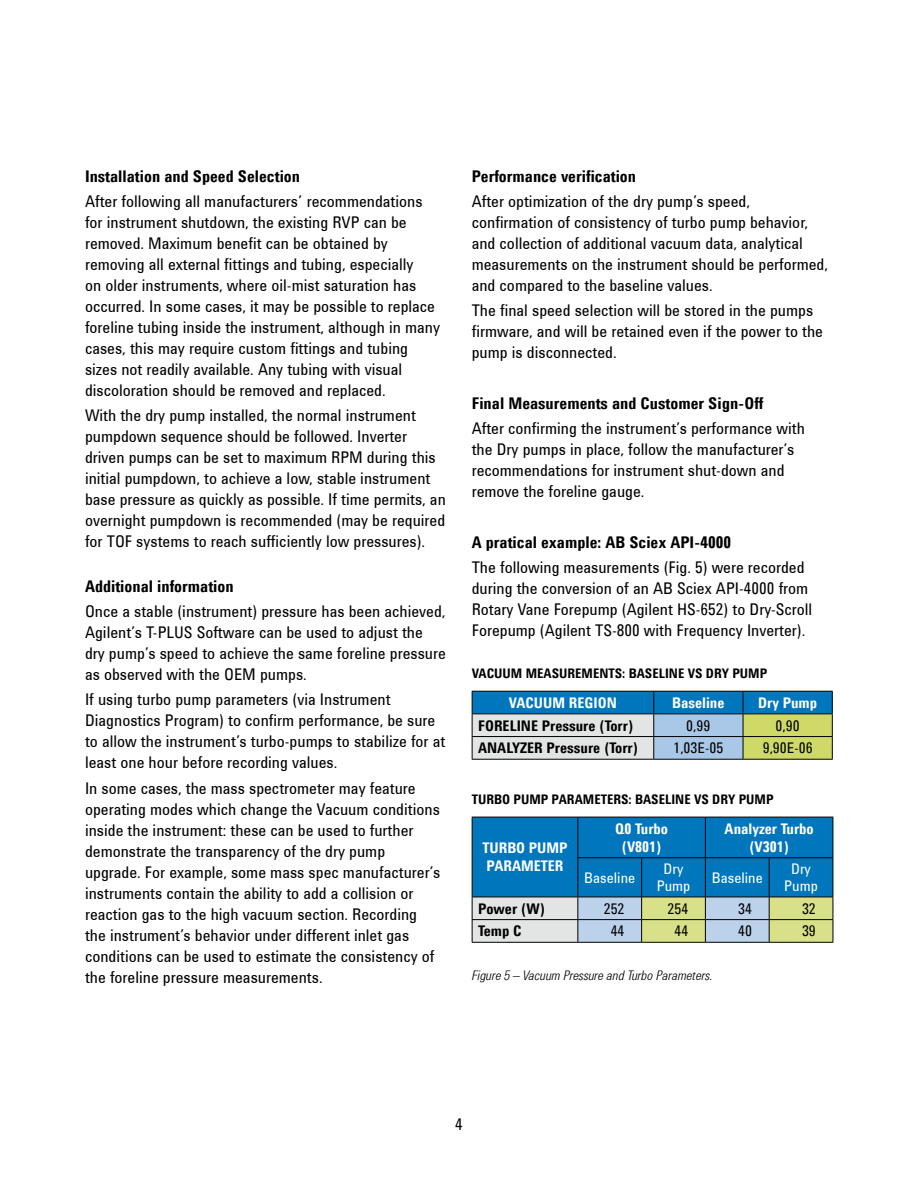
<style>
.page{position:relative;width:918px;height:1188px;background:#fff}
.page>*{position:absolute;margin:0;border:0;box-sizing:border-box;transform-origin:0 0}
.Testo{font:16.5px/21px "Agilent Cond TT";color:#000}
.Testo-2{font:700 16.5px "Agilent Cond TT";color:#000}
.Testo_tab_bianco{font:700 15px/18px "Agilent Cond TT";color:#fff}
.Testo_tab_neretto{font:700 15px "Agilent Cond TT";color:#000}
.testo_tab{font:15px "Agilent Cond TT";color:#000}
.Testo_tab_bianco-2{font:15px/16.5px "Agilent Cond TT";color:#fff;text-align:center}
.Testo-3{font:700 13.5px "Agilent Cond TT";color:#000}
.dida{font:italic 300 13.5px "Agilent Cond TT";color:#000}
</style>
<div class="page">
<svg style="left:472px;top:817px;width:362px;height:125px;background:#4794b8"></svg>
<hr style="left:472px;top:942px;width:106px;height:1px;background:#000">
<hr style="left:578px;top:942px;width:64px;height:1px;background:#000">
<hr style="left:642px;top:942px;width:63px;height:1px;background:#000">
<hr style="left:705px;top:942px;width:64px;height:1px;background:#000">
<hr style="left:769px;top:942px;width:64px;height:1px;background:#000">
<svg style="left:472px;top:691px;width:361px;height:68px;background:#83afb8"></svg>
<hr style="left:472px;top:759px;width:182px;height:1px;background:#000">
<hr style="left:654px;top:759px;width:89px;height:1px;background:#000">
<hr style="left:743px;top:759px;width:90px;height:1px;background:#000">
<p class="Testo-2" style="left:85px;top:164px;width:217px">Installation and Speed Selection</p>
<p class="Testo" style="left:85px;top:190px;width:357px">After following all manufacturers’ recommendations for instrument shutdown, the existing RVP can be removed. Maximum benefit can be obtained by removing all external fittings and tubing, especially<br>on older instruments, where oil-mist saturation has occurred. In some cases, it may be possible to replace foreline tubing inside the instrument, although in many cases, this may require custom fittings and tubing sizes not readily available. Any tubing with visual discoloration should be removed and replaced.</p>
<p class="Testo" style="left:85px;top:404px;width:362px">With the dry pump installed, the normal instrument pumpdown sequence should be followed. Inverter driven pumps can be set to maximum RPM during this initial pumpdown, to achieve a low, stable instrument base pressure as quickly as possible. If time permits, an overnight pumpdown is recommended (may be required for TOF systems to reach sufficiently low pressures).</p>
<p class="Testo-2" style="left:85px;top:574px;width:150px">Additional information</p>
<p class="Testo" style="left:85px;top:600px;width:362px">Once a stable (instrument) pressure has been achieved, Agilent’s T-PLUS Software can be used to adjust the dry pump’s speed to achieve the same foreline pressure as observed with the OEM pumps.</p>
<p class="Testo" style="left:85px;top:689px;width:362px">If using turbo pump parameters (via Instrument Diagnostics Program) to confirm performance, be sure to allow the instrument’s turbo-pumps to stabilize for at least one hour before recording values.</p>
<p class="Testo" style="left:85px;top:777px;width:357px">In some cases, the mass spectrometer may feature operating modes which change the Vacuum conditions inside the instrument: these can be used to further demonstrate the transparency of the dry pump upgrade. For example, some mass spec manufacturer’s instruments contain the ability to add a collision or reaction gas to the high vacuum section. Recording the instrument’s behavior under different inlet gas conditions can be used to estimate the consistency of the foreline pressure measurements.</p>
<p class="Testo-2" style="left:472px;top:164px;width:166px">Performance verification</p>
<p class="Testo" style="left:472px;top:190px;width:358px">After optimization of the dry pump’s speed, confirmation of consistency of turbo pump behavior, and collection of additional vacuum data, analytical measurements on the instrument should be performed, and compared to the baseline values.</p>
<p class="Testo" style="left:472px;top:299px;width:353px">The final speed selection will be stored in the pumps firmware, and will be retained even if the power to the pump is disconnected.</p>
<p class="Testo-2" style="left:472px;top:391px;width:293px">Final Measurements and Customer Sign-Off</p>
<p class="Testo" style="left:472px;top:417px;width:335px">After confirming the instrument’s performance with the Dry pumps in place, follow the manufacturer’s recommendations for instrument shut-down and remove the foreline gauge.</p>
<p class="Testo-2" style="left:472px;top:529px;width:261px">A pratical example: AB Sciex API-4000</p>
<p class="Testo" style="left:472px;top:556px;width:342px">The following measurements (Fig. 5) were recorded during the conversion of an AB Sciex API-4000 from Rotary Vane Forepump (Agilent HS-652) to Dry-Scroll Forepump (Agilent TS-800 with Frequency Inverter).</p>
<p class="Testo-3" style="left:472px;top:663px;width:297px">VACUUM MEASUREMENTS: BASELINE VS DRY PUMP</p>
<p class="Testo_tab_bianco" style="left:509px;top:693px;width:109px">VACUUM REGION</p>
<p class="Testo_tab_bianco" style="left:672px;top:693px;width:54px">Baseline</p>
<p class="Testo_tab_bianco" style="left:758px;top:693px;width:60px">Dry Pump</p>
<p class="Testo_tab_neretto" style="left:478px;top:714px;width:157px">FORELINE Pressure (Torr)</p>
<p class="testo_tab" style="left:686px;top:714px;width:26px">0,99</p>
<p class="testo_tab" style="left:776px;top:714px;width:26px">0,90</p>
<p class="Testo_tab_neretto" style="left:478px;top:737px;width:162px">ANALYZER Pressure (Torr)</p>
<p class="testo_tab" style="left:673px;top:737px;width:51px">1,03E-05</p>
<p class="testo_tab" style="left:763px;top:737px;width:51px">9,90E-06</p>
<p class="Testo-3" style="left:472px;top:789px;width:303px">TURBO PUMP PARAMETERS: BASELINE VS DRY PUMP</p>
<p class="Testo_tab_bianco" style="left:482px;top:839px;width:87px">TURBO PUMP<br>PARAMETER</p>
<p class="Testo_tab_bianco" style="left:615px;top:819px;width:54px">Q0 Turbo</p>
<p class="Testo_tab_bianco" style="left:622px;top:837px;width:42px">(V801)</p>
<p class="Testo_tab_bianco" style="left:725px;top:819px;width:91px;text-align:center">Analyzer Turbo (V301)</p>
<p class="Testo_tab_bianco-2" style="left:584px;top:869px;width:52px">Baseline</p>
<p class="Testo_tab_bianco-2" style="left:657px;top:860px;width:35px">Dry<br>Pump</p>
<p class="Testo_tab_bianco-2" style="left:712px;top:869px;width:52px">Baseline</p>
<p class="Testo_tab_bianco-2" style="left:784px;top:860px;width:35px">Dry<br>Pump</p>
<p class="Testo_tab_neretto" style="left:478px;top:897px;width:69px">Power (W)</p>
<p class="testo_tab" style="left:604px;top:897px;width:22px">252</p>
<p class="testo_tab" style="left:668px;top:897px;width:22px">254</p>
<p class="testo_tab" style="left:738px;top:897px;width:15px">34</p>
<p class="testo_tab" style="left:802px;top:897px;width:15px">32</p>
<p class="Testo_tab_neretto" style="left:478px;top:920px;width:45px">Temp C</p>
<p class="testo_tab" style="left:611px;top:920px;width:15px">44</p>
<p class="testo_tab" style="left:674px;top:920px;width:15px">44</p>
<p class="testo_tab" style="left:738px;top:920px;width:15px">40</p>
<p class="testo_tab" style="left:802px;top:920px;width:15px">39</p>
<p class="dida" style="left:472px;top:965px;width:242px">Figure 5 – Vacuum Pressure and Turbo Parameters.</p>
<p class="Testo" style="left:455px;top:1113px;width:9px">4</p>
</div>
